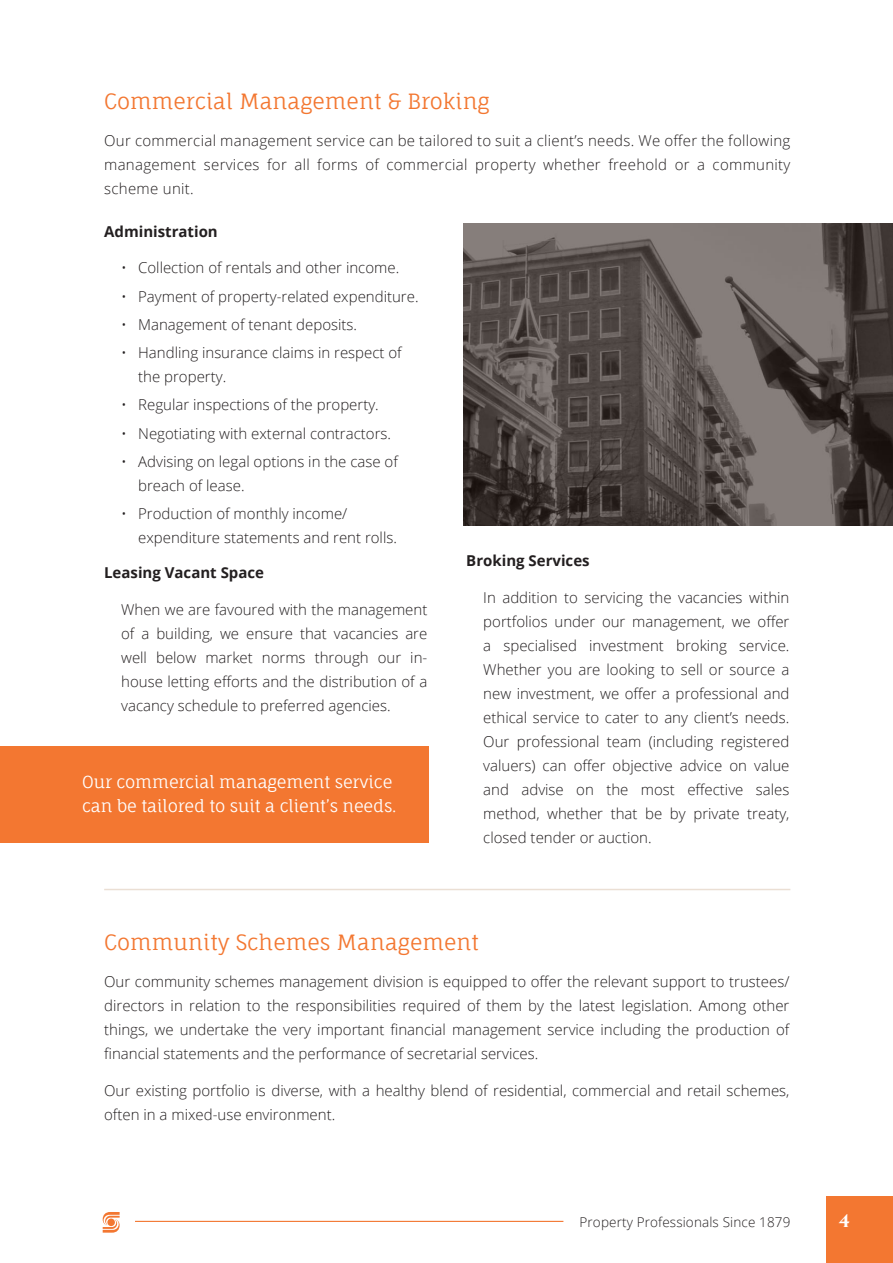
<style>
.page{position:relative;width:893px;height:1263px;background:#fff}
.page>*{position:absolute;margin:0;border:0;box-sizing:border-box;transform-origin:0 0}
.t1{font:21px "Fauna One";color:#f37731}
.t2{font:700 18px "Cinzel";color:#fff}
.t3{font:16.5px/24px "Fauna One";letter-spacing:-.01em;color:#fff}
.t4{font:300 15px/24px "Open Sans";color:#231f20;text-align:justify}
.t5{font:700 15px "Open Sans";color:#231f20}
.t6{font:300 13.5px "Open Sans";letter-spacing:.01em;color:#231f20}
</style>
<div class="page">
<div style="left:826px;top:1196px;width:67px;height:67px;background:#f37731"></div>
<svg style="left:103px;top:1212px;width:17px;height:21px"></svg>
<hr style="left:135px;top:1221px;width:428px;height:1px;background:#f37731">
<div style="left:0;top:747px;width:428px;height:96px;background:#f37731"></div>
<img style="left:463px;top:223px;width:430px;height:303px">
<hr style="left:104px;top:889px;width:686px;height:1px;background:#ebdfd4">
<p class="t1" style="left:104px;top:87px;width:387px">Commercial Management &amp; Broking</p>
<p class="t4" style="left:104px;top:128px;width:688px">Our commercial management service can be tailored to suit a client’s needs. We offer the following management services for all forms of commercial property whether freehold or a community scheme unit.</p>
<p class="t5" style="left:104px;top:220px;width:115px">Administration</p>
<p class="t4" style="left:121px;top:255px;width:280px">• Collection of rentals and other income.</p>
<p class="t4" style="left:121px;top:284px;width:299px">• Payment of property-related expenditure.</p>
<p class="t4" style="left:121px;top:312px;width:237px">• Management of tenant deposits.</p>
<p class="t4" style="left:138px;top:340px;width:265px;text-indent:-17px">• Handling insurance claims in respect of the property.</p>
<p class="t4" style="left:121px;top:392px;width:259px">• Regular inspections of the property.</p>
<p class="t4" style="left:121px;top:421px;width:271px">• Negotiating with external contractors.</p>
<p class="t4" style="left:138px;top:449px;width:261px;text-indent:-17px">• Advising on legal options in the case of breach of lease.</p>
<p class="t4" style="left:138px;top:501px;width:260px;text-indent:-17px">• Production of monthly income/ expenditure statements and rent rolls.</p>
<p class="t5" style="left:104px;top:562px;width:161px">Leasing Vacant Space</p>
<p class="t4" style="left:121px;top:597px;width:308px">When we are favoured with the management of a building, we ensure that vacancies are well below market norms through our in&shy;house letting efforts and the distribution of a vacancy schedule to preferred agencies.</p>
<p class="t3" style="left:82px;top:769px;width:316px">Our commercial management service can be tailored to suit a client’s needs.</p>
<p class="t5" style="left:466px;top:550px;width:125px">Broking Services</p>
<p class="t4" style="left:483px;top:585px;width:308px">In addition to servicing the vacancies within portfolios under our management, we offer a specialised investment broking service.<br>Whether you are looking to sell or source a new investment, we offer a professional and ethical service to cater to any client’s needs.<br>Our professional team (including registered valuers) can offer objective advice on value and advise on the most effective sales method, whether that be by private treaty, closed tender or auction.</p>
<p class="t1" style="left:104px;top:928px;width:376px">Community Schemes Management</p>
<p class="t4" style="left:104px;top:969px;width:687px">Our community schemes management division is equipped to offer the relevant support to trustees/ directors in relation to the responsibilities required of them by the latest legislation. Among other things, we undertake the very important financial management service including the production of financial statements and the performance of secretarial services.</p>
<p class="t4" style="left:104px;top:1078px;width:687px">Our existing portfolio is diverse, with a healthy blend of residential, commercial and retail schemes, often in a mixed-use environment.</p>
<p class="t6" style="left:579px;top:1212px;width:212px">Property Professionals Since 1879</p>
<p class="t2" style="left:839px;top:1209px;width:13px">4</p>
</div>
